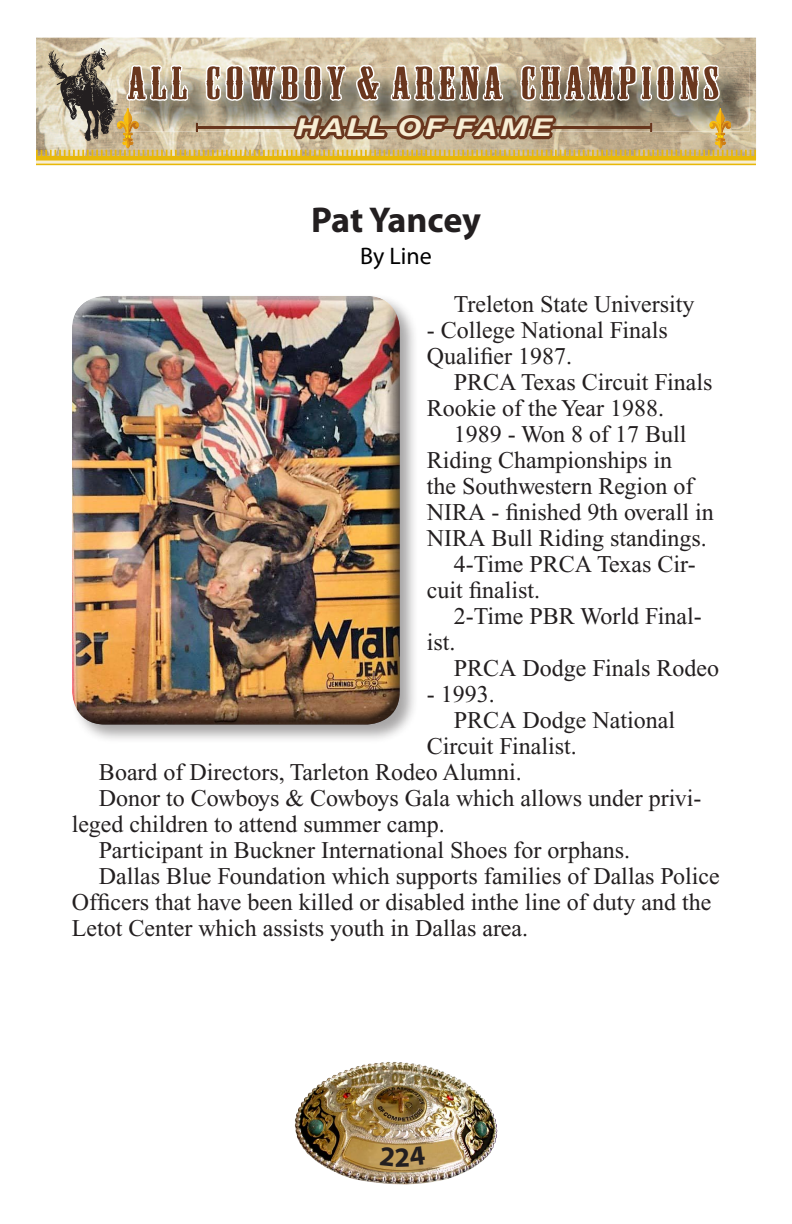
<style>
.page{position:relative;width:792px;height:1224px;background:#fff}
.page>*{position:absolute;margin:0;border:0;box-sizing:border-box;transform-origin:0 0}
.t1{font:43px "Mesquite";letter-spacing:.08em;color:#6a371e;scale:1.49 1}
.t2{font:700 36px "Myriad Pro";letter-spacing:-.01em;color:#231f20}
.t3{font:italic 700 24.8px "Helvetica Neue";letter-spacing:.13em;color:#f7eed5;scale:1.22 1}
.t4{font:24px/26px "Times New Roman";color:#231f20}
.t5{font:24px "Myriad Pro";color:#000}
.t6{font:700 24px "Myriad Pro";color:#231f20}
</style>
<div class="page">
<svg style="left:36px;top:37px;width:720px;height:129px;background:#c6b593"></svg>
<img style="left:47px;top:48px;width:70px;height:93px">
<img style="left:294px;top:1062px;width:197px;height:123px">
<div style="left:70px;top:294px;width:350px;height:450px;background:#231f20;opacity:.4"></div>
<div style="left:71px;top:303px;width:332px;height:424px;background:#231f20;opacity:.75"></div>
<svg style="left:380px;top:1146px;width:46px;height:20px"></svg>
<h1 class="t1" style="left:128px;top:61px;width:398px">ALL COWBOY&amp; ARENA CHAMPIONS</h1>
<p class="t3" style="left:297px;top:112px;width:211px">HALL OF FAME</p>
<h2 class="t2" style="left:311px;top:197px;width:171px">Pat Yancey</h2>
<p class="t5" style="left:360px;top:241px;width:73px">By Line</p>
<p class="t4" style="left:454px;top:291px;width:242px">Treleton State University</p>
<p class="t4" style="left:427px;top:317px;width:243px">- College National Finals<br>Qualifier 1987.</p>
<p class="t4" style="left:427px;top:369px;width:287px;text-indent:27px">PRCA Texas Circuit Finals<br>Rookie of the Year 1988.</p>
<p class="t4" style="left:454px;top:421px;width:234px">1989 - Won 8 of 17 Bull</p>
<p class="t4" style="left:427px;top:447px;width:247px">Riding Championships in</p>
<p class="t4" style="left:427px;top:473px;width:268px">the Southwestern Region of</p>
<p class="t4" style="left:427px;top:499px;width:289px">NIRA - finished 9th overall in</p>
<p class="t4" style="left:427px;top:525px;width:282px">NIRA Bull Riding standings.</p>
<p class="t4" style="left:454px;top:551px;width:244px">4-Time PRCA Texas Cir-</p>
<p class="t4" style="left:427px;top:577px;width:115px">cuit finalist.</p>
<p class="t4" style="left:454px;top:603px;width:250px">2-Time PBR World Final-</p>
<p class="t4" style="left:427px;top:629px;width:30px">ist.</p>
<p class="t4" style="left:454px;top:655px;width:267px">PRCA Dodge Finals Rodeo</p>
<p class="t4" style="left:427px;top:681px;width:69px">- 1993.</p>
<p class="t4" style="left:454px;top:707px;width:223px">PRCA Dodge National</p>
<p class="t4" style="left:427px;top:733px;width:152px">Circuit Finalist.</p>
<p class="t4" style="left:99px;top:759px;width:424px">Board of Directors, Tarleton Rodeo Alumni.</p>
<p class="t4" style="left:99px;top:785px;width:604px">Donor to Cowboys &amp; Cowboys Gala which allows under privi-</p>
<p class="t4" style="left:72px;top:811px;width:374px">leged children to attend summer camp.</p>
<p class="t4" style="left:99px;top:837px;width:533px">Participant in Buckner International Shoes for orphans.</p>
<p class="t4" style="left:99px;top:863px;width:622px">Dallas Blue Foundation which supports families of Dallas Police</p>
<p class="t4" style="left:72px;top:889px;width:641px">Officers that have been killed or disabled inthe line of duty and the</p>
<p class="t4" style="left:72px;top:915px;width:458px">Letot Center which assists youth in Dallas area.</p>
<p class="t6" style="left:389px;top:1157px;width:15px">1</p>
</div>
